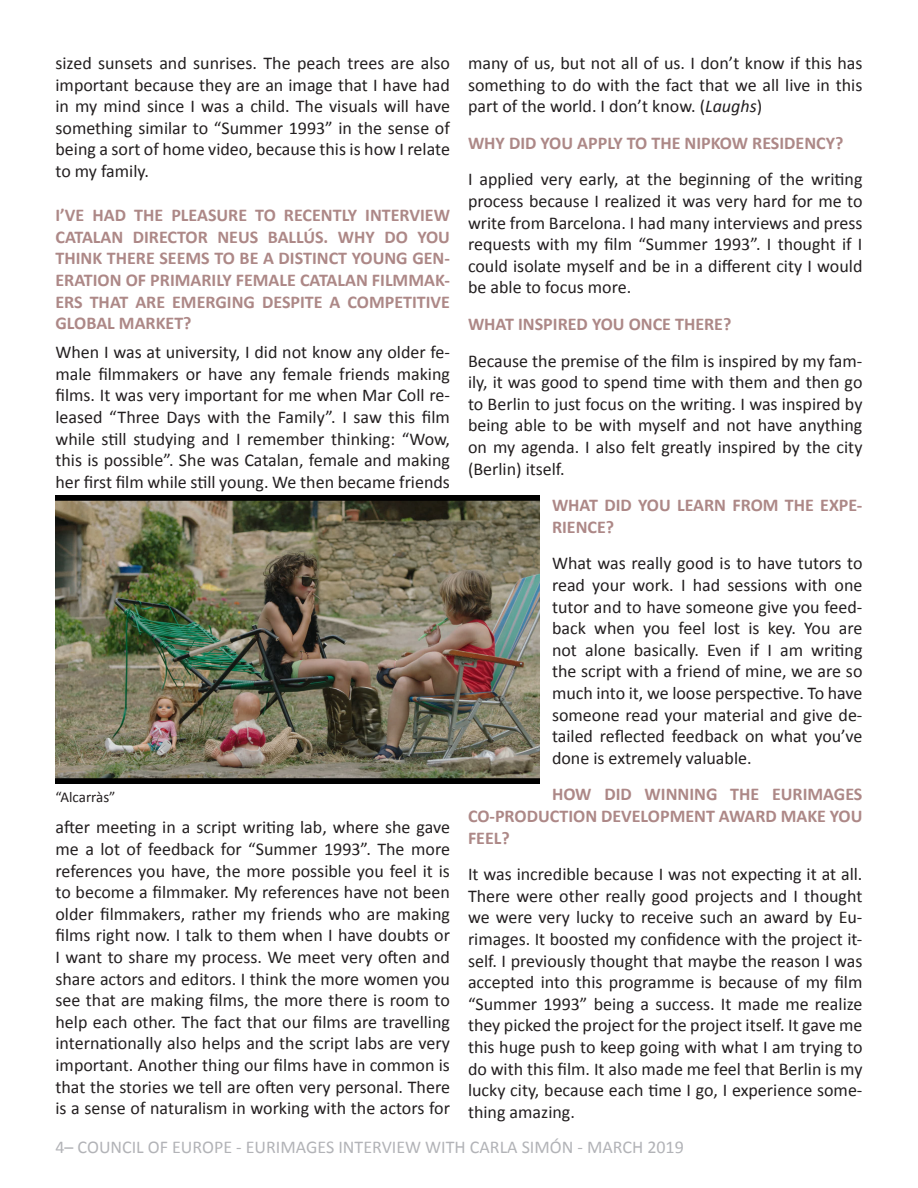
<style>
.page{position:relative;width:918px;height:1188px;background:#fff}
.page>*{position:absolute;margin:0;border:0;box-sizing:border-box;transform-origin:0 0}
.t1{font:18px/21.6px "Calibri";color:#231f20;text-align:justify}
.t2{font:700 18px/21.6px "Calibri";color:#ad8887;text-align:justify}
.t3{font:18px "Calibri";color:#b2b3b7}
.t4{font:15px "Calibri";color:#231f20}
.s1{font-style:italic}
</style>
<div class="page">
<img style="left:56px;top:495px;width:484px;height:288px">
<p class="t1" style="left:56px;top:52px;width:396px">sized sunsets and sunrises. The peach trees are also important because they are an image that I have had in my mind since I was a child. The visuals will have something similar to “Summer 1993” in the sense of being a sort of home video, because this is how I relate to my family.</p>
<p class="t2" style="left:56px;top:204px;width:396px">I’VE HAD THE PLEASURE TO RECENTLY INTERVIEW CATALAN DIRECTOR NEUS BALLÚS. WHY DO YOU THINK THERE SEEMS TO BE A DISTINCT YOUNG GEN-ERATION OF PRIMARILY FEMALE CATALAN FILMMAK-ERS THAT ARE EMERGING DESPITE A COMPETITIVE GLOBAL MARKET?</p>
<p class="t1" style="left:56px;top:341px;width:396px">When I was at university, I did not know any older fe&shy;male filmmakers or have any female friends making films. It was very important for me when Mar Coll re&shy;leased “Three Days with the Family”. I saw this film while still studying and I remember thinking: “Wow, this is possible”. She was Catalan, female and making her first film while still young. We then became friends</p>
<p class="t4" style="left:56px;top:788px;width:62px">“Alcarràs”</p>
<p class="t1" style="left:56px;top:817px;width:396px">after meeting in a script writing lab, where she gave me a lot of feedback for “Summer 1993”. The more references you have, the more possible you feel it is to become a filmmaker. My references have not been older filmmakers, rather my friends who are making films right now. I talk to them when I have doubts or I want to share my process. We meet very often and share actors and editors. I think the more women you see that are making films, the more there is room to help each other. The fact that our films are travelling internationally also helps and the script labs are very important. Another thing our films have in common is that the stories we tell are often very personal. There is a sense of naturalism in working with the actors for</p>
<p class="t1" style="left:468px;top:52px;width:396px">many of us, but not all of us. I don’t know if this has something to do with the fact that we all live in this part of the world. I don’t know. (<span class="s1">Laughs</span>)</p>
<p class="t2" style="left:468px;top:132px;width:377px">WHY DID YOU APPLY TO THE NIPKOW RESIDENCY?</p>
<p class="t1" style="left:468px;top:169px;width:396px">I applied very early, at the beginning of the writing process because I realized it was very hard for me to write from Barcelona. I had many interviews and press requests with my film “Summer 1993”. I thought if I could isolate myself and be in a different city I would be able to focus more.</p>
<p class="t2" style="left:468px;top:313px;width:265px">WHAT INSPIRED YOU ONCE THERE?</p>
<p class="t1" style="left:468px;top:350px;width:396px">Because the premise of the film is inspired by my fam&shy;ily, it was good to spend time with them and then go to Berlin to just focus on the writing. I was inspired by being able to be with myself and not have anything on my agenda. I also felt greatly inspired by the city (Berlin) itself.</p>
<p class="t2" style="left:552px;top:494px;width:312px">WHAT DID YOU LEARN FROM THE EXPE-<br>RIENCE?</p>
<p class="t1" style="left:552px;top:553px;width:312px">What was really good is to have tutors to read your work. I had sessions with one tutor and to have someone give you feed&shy;back when you feel lost is key. You are not alone basically. Even if I am writing the script with a friend of mine, we are so much into it, we loose perspective. To have someone read your material and give de&shy;tailed reflected feedback on what you’ve done is extremely valuable.</p>
<p class="t2" style="left:468px;top:784px;width:396px;text-indent:84px">HOW DID WINNING THE EURIMAGES CO-PRODUCTION DEVELOPMENT AWARD MAKE YOU FEEL?</p>
<p class="t1" style="left:468px;top:863px;width:396px">It was incredible because I was not expecting it at all.<br>There were other really good projects and I thought we were very lucky to receive such an award by Eu&shy;rimages. It boosted my confidence with the project it&shy;self. I previously thought that maybe the reason I was accepted into this programme is because of my film “Summer 1993” being a success. It made me realize they picked the project for the project itself. It gave me this huge push to keep going with what I am trying to do with this film. It also made me feel that Berlin is my lucky city, because each time I go, I experience some&shy;thing amazing.</p>
<p class="t3" style="left:56px;top:1136px;width:630px">4– COUNCIL OF EUROPE - EURIMAGES INTERVIEW WITH CARLA SIMÓN - MARCH 2019</p>
</div>
